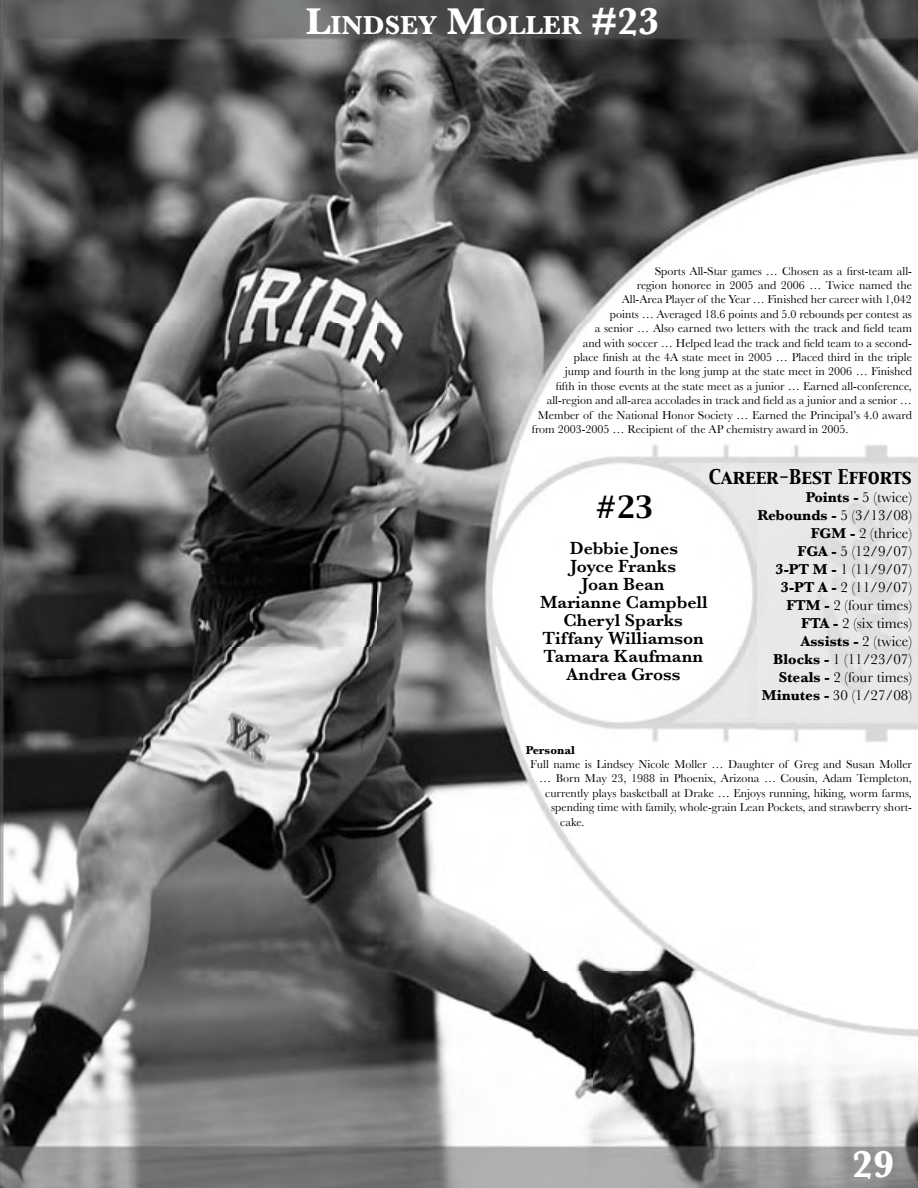
<style>
.page{position:relative;width:918px;height:1188px;background:#fff}
.page>*{position:absolute;margin:0;border:0;box-sizing:border-box;transform-origin:0 0}
.t1{font:700 39px "Baskerville";color:#fff}
.t2{font:700 27.3px "Baskerville";color:#fff}
.t3{font:27px "Capitals";color:#000}
.t4{font:600 18px/18px "Baskerville";color:#000;text-align:center}
.t5{font:18px "Capitals";color:#000}
.t6{font:15px/18px "Baskerville";color:#000;text-align:right}
.t7{font:12px "Baskerville";color:#000}
.t8{font:700 12px "Baskerville";color:#000}
.s1{font-size:39px}
.s2{font-weight:700}
</style>
<div class="page">
<img style="left:0;top:0;width:918px;height:1188px">
<h2 class="t2" style="left:306px;top:9px;width:355px"><span class="s1">L</span>INDSEY <span class="s1">M</span>OLLER <span class="s1">#23</span></h2>
<p class="t7" style="left:655px;top:264px;width:259px">Sports All-Star games … Chosen as a first-team all-</p>
<p class="t7" style="left:637px;top:278px;width:277px">region honoree in 2005 and 2006 … Twice named the</p>
<p class="t7" style="left:622px;top:292px;width:292px">All-Area Player of the Year … Finished her career with 1,042</p>
<p class="t7" style="left:610px;top:307px;width:304px">points … Averaged 18.6 points and 5.0 rebounds per contest as</p>
<p class="t7" style="left:595px;top:321px;width:319px">a senior … Also earned two letters with the track and field team</p>
<p class="t7" style="left:583px;top:336px;width:331px">and with soccer … Helped lead the track and field team to a second-</p>
<p class="t7" style="left:574px;top:350px;width:340px">place finish at the 4A state meet in 2005 … Placed third in the triple</p>
<p class="t7" style="left:565px;top:364px;width:349px">jump and fourth in the long jump at the state meet in 2006 … Finished</p>
<p class="t7" style="left:556px;top:379px;width:358px">fifth in those events at the state meet as a junior … Earned all-conference,</p>
<p class="t7" style="left:547px;top:393px;width:367px">all-region and all-area accolades in track and field as a junior and a senior …</p>
<p class="t7" style="left:538px;top:408px;width:376px">Member of the National Honor Society … Earned the Principal’s 4.0 award</p>
<p class="t7" style="left:532px;top:422px;width:318px">from 2003-2005 … Recipient of the AP chemistry award in 2005.</p>
<h3 class="t5" style="left:709px;top:465px;width:205px">Career-Best Efforts</h3>
<p class="t6" style="left:757px;top:488px;width:156px"><span class="s2">Points -</span> 5 (twice)<br><span class="s2">Rebounds -</span> 5 (3/13/08)<br><span class="s2">FGM -</span> 2 (thrice)<br><span class="s2">FGA -</span> 5 (12/9/07)<br><span class="s2">3-PT M -</span> 1 (11/9/07)<br><span class="s2">3-PT A -</span> 2 (11/9/07)<br><span class="s2">FTM -</span> 2 (four times)<br><span class="s2">FTA -</span> 2 (six times)<br><span class="s2">Assists -</span> 2 (twice)<br><span class="s2">Blocks -</span> 1 (11/23/07)<br><span class="s2">Steals -</span> 2 (four times)<br><span class="s2">Minutes -</span> 30 (1/27/08)</p>
<h3 class="t3" style="left:595px;top:488px;width:60px">#23</h3>
<h3 class="t4" style="left:540px;top:539px;width:169px">Debbie Jones<br>Joyce Franks<br>Joan Bean<br>Marianne Campbell<br>Cheryl Sparks<br>Tiffany Williamson<br>Tamara Kaufmann<br>Andrea Gross</h3>
<p class="t8" style="left:526px;top:743px;width:51px">Personal</p>
<p class="t7" style="left:530px;top:757px;width:383px">Full name is Lindsey Nicole Moller … Daughter of Greg and Susan Moller</p>
<p class="t7" style="left:539px;top:771px;width:374px">… Born May 23, 1988 in Phoenix, Arizona … Cousin, Adam Templeton,</p>
<p class="t7" style="left:545px;top:786px;width:368px">currently plays basketball at Drake … Enjoys running, hiking, worm farms,</p>
<p class="t7" style="left:551px;top:800px;width:362px">spending time with family, whole-grain Lean Pockets, and strawberry short-</p>
<p class="t7" style="left:560px;top:815px;width:26px">cake.</p>
<h1 class="t1" style="left:852px;top:1141px;width:44px">29</h1>
</div>
